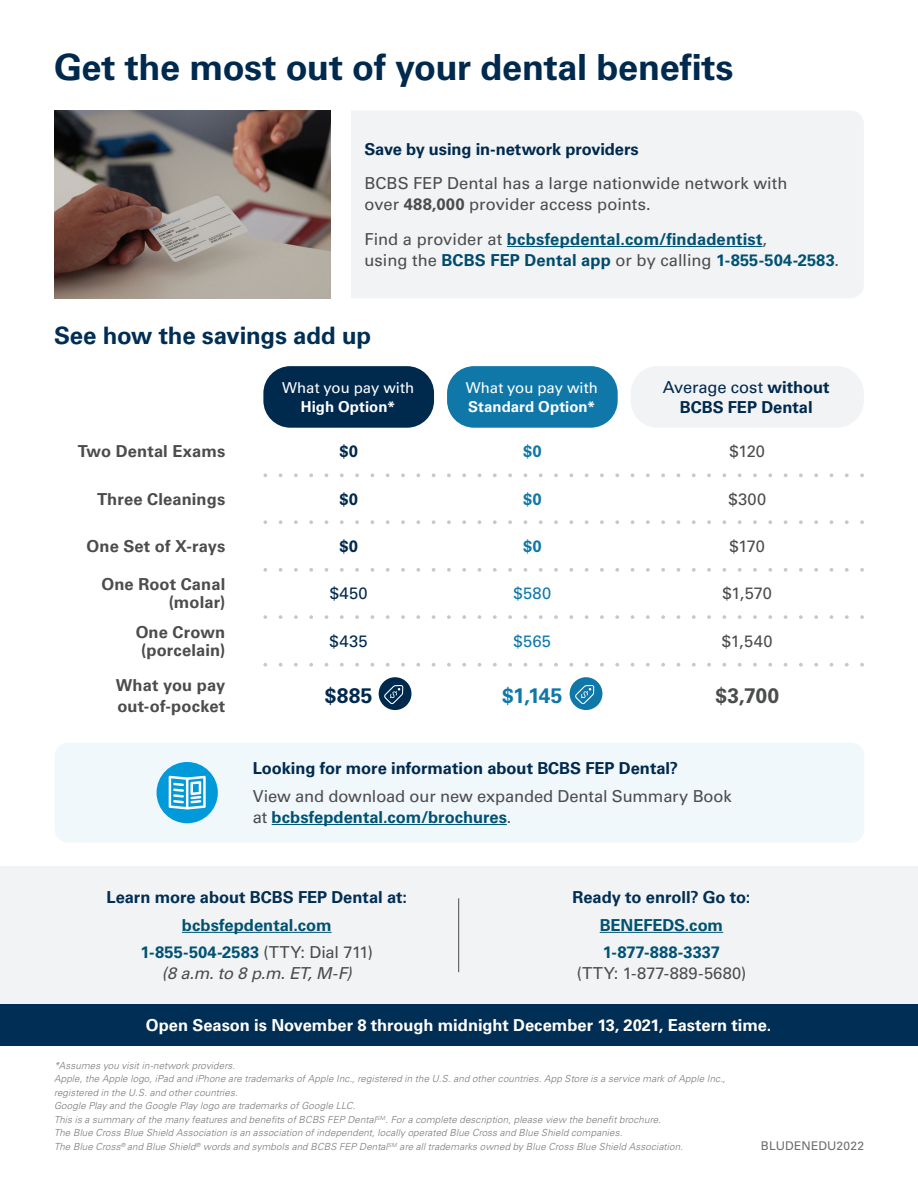
<style>
.page{position:relative;width:918px;height:1188px;background:#fff}
.page>*{position:absolute;margin:0;border:0;box-sizing:border-box;transform-origin:0 0}
.t1{font:700 36px "Univers LT Std";letter-spacing:-.01em;color:#00294e}
.t2{font:700 24px "Univers LT Std";letter-spacing:-.01em;color:#002e54}
.t3{font:700 21px "Univers LT Std";color:#0f78a8}
.t4{font:700 21px "Univers LT Std";color:#4b4c4d}
.t5{font:700 21px "Univers LT Std";color:#00294e}
.t6{font:16.5px/21px "Univers LT Std";color:#4b4c4d}
.t7{font:700 16.5px/27.8px "Univers LT Std";letter-spacing:.005em;color:#005273}
.t8{font:700 16.5px/19.5px "Univers LT Std";letter-spacing:-.005em;color:#00294e;text-align:center}
.t9{font:700 16.5px/18px "Univers LT Std";letter-spacing:.005em;color:#4b4c4d;text-align:right}
.t10{font:700 16.5px "Univers LT Std";color:#fff}
.t11{font:700 16.5px "Univers LT Std";color:#002e54}
.t12{font:italic 16.5px "Univers LT Std";color:#4b4c4d}
.t13{font:16.5px "Univers LT Std";letter-spacing:.02em;color:#00294e}
.t14{font:16.5px "Univers LT Std";letter-spacing:.02em;color:#0f78a8}
.t15{font:700 16.5px "Univers LT Std";color:#0f78a8}
.t16{font:15px "Univers LT Std";letter-spacing:-.005em;color:#fff}
.t17{font:700 15px "Univers LT Std";color:#fff}
.t18{font:12px "Univers LT Std";letter-spacing:.015em;color:#6c6d70}
.t19{font:italic 300 9.75px/13.5px "Univers LT Std";letter-spacing:.015em;color:#76787b}
.s1{font-weight:700}
.s2{font-weight:400;color:#4b4c4d}
.s3{color:#004b6c}
.s4{font-weight:400}
.s5{font-weight:700;color:#005273}
</style>
<div class="page">
<img style="left:54px;top:110px;width:276px;height:188px">
<div style="left:351px;top:111px;width:513px;height:187px;background:#f2f3f4"></div>
<hr style="left:507px;top:246px;width:256px;height:1px;background:#005273">
<svg style="left:280px;top:473px;width:569px;height:4px"></svg>
<svg style="left:280px;top:520px;width:569px;height:4px"></svg>
<svg style="left:280px;top:568px;width:569px;height:4px"></svg>
<svg style="left:280px;top:615px;width:569px;height:4px"></svg>
<svg style="left:280px;top:663px;width:569px;height:4px"></svg>
<div style="left:631px;top:366px;width:233px;height:62px;background:#f2f3f4;border-radius:27px"></div>
<div style="left:447px;top:366px;width:171px;height:62px;background:#0f78a8;border-radius:27px"></div>
<div style="left:263px;top:366px;width:171px;height:62px;background:#00294e;border-radius:27px"></div>
<div style="left:0;top:866px;width:918px;height:138px;background:#f2f3f4"></div>
<div style="left:0;top:1004px;width:918px;height:42px;background:#002e54"></div>
<hr style="left:182px;top:932px;width:150px;height:1px;background:#005273">
<hr style="left:600px;top:932px;width:123px;height:1px;background:#005273">
<hr style="left:458px;top:898px;width:1px;height:74px;background:#4b4c4d">
<div style="left:55px;top:743px;width:809px;height:100px;background:#f0f8fc;border-radius:14px"></div>
<hr style="left:272px;top:824px;width:235px;height:1px;background:#005273">
<div style="left:157px;top:762px;width:61px;height:61px;background:#009ada;border-radius:50%"></div>
<svg style="left:169px;top:776px;width:37px;height:34px"></svg>
<div style="left:379px;top:677px;width:32px;height:33px;background:#00294e;border-radius:50%"></div>
<svg style="left:384px;top:685px;width:19px;height:19px"></svg>
<div style="left:570px;top:677px;width:32px;height:33px;background:#0f78a8;border-radius:50%"></div>
<svg style="left:575px;top:685px;width:19px;height:19px"></svg>
<h1 class="t1" style="left:54px;top:46px;width:681px">Get the most out of your dental benefits</h1>
<h3 class="t8" style="left:364px;top:139px;width:276px">Save by using in-network providers</h3>
<h3 class="t6" style="left:364px;top:173px;width:425px">BCBS FEP Dental has a large nationwide network with over <span class="s1">488,000</span> provider access points.</h3>
<h3 class="t7" style="left:364px;top:229px;width:476px;line-height:21px"><span class="s2">Find a provider at</span> bcbsfepdental.com/findadentist<span class="s2">,<br>using the</span> <span class="s3">BCBS FEP Dental app</span> <span class="s2">or by calling</span> 1-855-504-2583<span class="s2">.</span></h3>
<h2 class="t2" style="left:54px;top:322px;width:319px">See how the savings add up</h2>
<h3 class="t9" style="left:78px;top:443px;width:149px">Two Dental Exams</h3>
<h3 class="t9" style="left:97px;top:490px;width:130px">Three Cleanings</h3>
<h3 class="t9" style="left:87px;top:538px;width:140px">One Set of X-rays</h3>
<h3 class="t9" style="left:101px;top:576px;width:125px">One Root Canal (molar)</h3>
<h3 class="t9" style="left:136px;top:623px;width:91px;text-align:center">One Crown (porcelain)</h3>
<h3 class="t9" style="left:116px;top:674px;width:111px;line-height:21px;text-align:left">What you pay out-of-pocket</h3>
<h3 class="t16" style="left:282px;top:378px;width:134px">What you pay with</h3>
<h3 class="t17" style="left:301px;top:398px;width:96px">High Option*</h3>
<h3 class="t8" style="left:339px;top:442px;width:20px">$0</h3>
<h3 class="t8" style="left:339px;top:489px;width:20px">$0</h3>
<h3 class="t8" style="left:339px;top:537px;width:20px">$0</h3>
<h3 class="t13" style="left:330px;top:584px;width:39px">$450</h3>
<h3 class="t13" style="left:330px;top:631px;width:40px">$435</h3>
<h3 class="t5" style="left:325px;top:683px;width:49px">$885</h3>
<h3 class="t16" style="left:466px;top:378px;width:134px">What you pay with</h3>
<h3 class="t17" style="left:468px;top:398px;width:129px">Standard Option*</h3>
<h3 class="t15" style="left:523px;top:442px;width:20px">$0</h3>
<h3 class="t15" style="left:523px;top:489px;width:20px">$0</h3>
<h3 class="t15" style="left:523px;top:537px;width:20px">$0</h3>
<h3 class="t14" style="left:514px;top:584px;width:39px">$580</h3>
<h3 class="t14" style="left:514px;top:631px;width:39px">$565</h3>
<h3 class="t3" style="left:502px;top:683px;width:62px">$1,145</h3>
<h3 class="t8" style="left:663px;top:378px;width:168px"><span class="s4">Average cost</span> without<br>BCBS FEP Dental</h3>
<h3 class="t6" style="left:729px;top:441px;width:37px">$120</h3>
<h3 class="t6" style="left:728px;top:489px;width:39px">$300</h3>
<h3 class="t6" style="left:730px;top:536px;width:37px">$170</h3>
<h3 class="t6" style="left:723px;top:583px;width:51px">$1,570</h3>
<h3 class="t6" style="left:722px;top:631px;width:52px">$1,540</h3>
<h3 class="t4" style="left:715px;top:683px;width:65px">$3,700</h3>
<h3 class="t8" style="left:253px;top:759px;width:427px">Looking for more information about BCBS FEP Dental?</h3>
<h3 class="t6" style="left:253px;top:786px;width:481px">View and download our new expanded Dental Summary Book at <span class="s5">bcbsfepdental.com/brochures</span>.</h3>
<h3 class="t11" style="left:573px;top:887px;width:179px">Ready to enroll? Go to:</h3>
<h3 class="t7" style="left:600px;top:911px;width:125px">BENEFEDS.com<br>1-877-888-3337</h3>
<h3 class="t6" style="left:577px;top:963px;width:171px">(TTY: 1-877-889-5680)</h3>
<h3 class="t10" style="left:146px;top:1015px;width:627px">Open Season is November 8 through midnight December 13, 2021, Eastern time.</h3>
<h3 class="t11" style="left:107px;top:887px;width:302px">Learn more about BCBS FEP Dental at:</h3>
<h3 class="t7" style="left:141px;top:911px;width:234px;text-align:center">bcbsfepdental.com<br>1-855-504-2583 <span class="s2">(TTY: Dial 711)</span></h3>
<h3 class="t12" style="left:162px;top:964px;width:191px">(8 a.m. to 8 p.m. ET, M-F)</h3>
<p class="t19" style="left:54px;top:1059px;width:673px">*Assumes you visit in-network providers.<br>Apple, the Apple logo, iPad and iPhone are trademarks of Apple Inc., registered in the U.S. and other countries. App Store is a service mark of Apple Inc., registered in the U.S. and other countries.<br>Google Play and the Google Play logo are trademarks of Google LLC.<br>This is a summary of the many features and benefits of BCBS FEP Dental<sup>SM</sup>. For a complete description, please view the benefit brochure.<br>The Blue Cross Blue Shield Association is an association of independent, locally operated Blue Cross and Blue Shield companies.<br>The Blue Cross<sup>®</sup> and Blue Shield<sup>®</sup> words and symbols and BCBS FEP Dental<sup>SM</sup> are all trademarks owned by Blue Cross Blue Shield Association.</p>
<p class="t18" style="left:761px;top:1138px;width:105px">BLUDENEDU2022</p>
</div>
